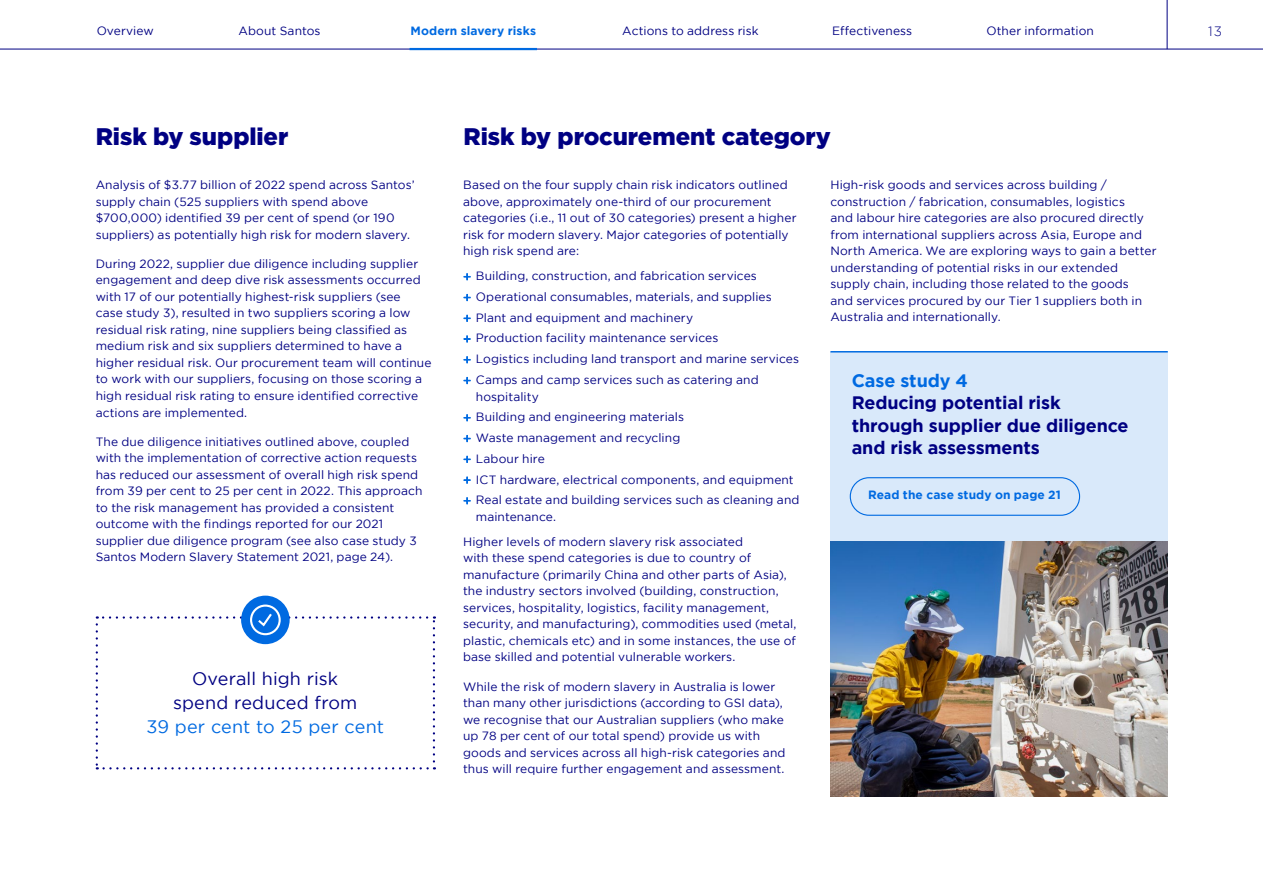
<style>
.page{position:relative;width:1263px;height:893px;background:#fff}
.page>*{position:absolute;margin:0;border:0;box-sizing:border-box;transform-origin:0 0}
.t1{font:900 24px "Gotham";letter-spacing:-.005em;color:#000082}
.t2{font:700 18px/22.5px "Gotham";letter-spacing:-.01em;color:#000082}
.t3{font:18px/24px "Gotham";letter-spacing:.005em;color:#000082;text-align:center}
.t4{font:18px "Gotham";letter-spacing:.01em;color:#006ae1}
.t5{font:700 18px "Gotham";letter-spacing:-.005em;color:#006ae1}
.t6{font:300 13.5px "Gotham";color:#000082}
.t7{font:12px/16.5px "Gotham";letter-spacing:.005em;color:#000082}
.t8{font:700 12px "Gotham";letter-spacing:.01em;color:#006ae1}
.s1{font-family:"Replica Std";font-weight:300;font-size:13.5px;color:#006ae1}
</style>
<div class="page">
<div style="left:830px;top:352px;width:338px;height:234px;background:#d9e9fa"></div>
<hr style="left:830px;top:351px;width:338px;height:2px;background:#006ae1">
<div style="left:850px;top:477px;width:230px;height:39px;border:1px solid #006ae1;border-radius:19px"></div>
<img style="left:830px;top:541px;width:338px;height:256px">
<div style="left:241px;top:596px;width:49px;height:48px;background:#006ae1;border-radius:50%"></div>
<div style="left:250px;top:605px;width:31px;height:30px;border:2px solid #fff;border-radius:50%"></div>
<svg style="left:96px;top:611px;width:339px;height:158px"></svg>
<hr style="left:1167px;top:0;width:1px;height:49px;background:#000082">
<hr style="left:0;top:49px;width:1263px;height:1px;background:#000082">
<hr style="left:409px;top:48px;width:128px;height:2px;background:#006ae1">
<p class="t7" style="left:97px;top:22px;width:59px">Overview</p>
<p class="t7" style="left:239px;top:22px;width:83px">About Santos</p>
<p class="t8" style="left:410px;top:24px;width:127px">Modern slavery risks</p>
<p class="t7" style="left:622px;top:22px;width:138px">Actions to address risk</p>
<p class="t7" style="left:832px;top:22px;width:82px">Effectiveness</p>
<p class="t7" style="left:986px;top:22px;width:109px">Other information</p>
<p class="t6" style="left:1208px;top:24px;width:16px">13</p>
<h1 class="t1" style="left:96px;top:123px;width:194px">Risk by supplier</h1>
<p class="t7" style="left:96px;top:177px;width:320px">Analysis of $3.77 billion of 2022 spend across Santos’ supply chain (525 suppliers with spend above $700,000) identified 39 per cent of spend (or 190 suppliers) as potentially high risk for modern slavery.</p>
<p class="t7" style="left:96px;top:255px;width:337px">During 2022, supplier due diligence including supplier engagement and deep dive risk assessments occurred with 17 of our potentially highest-risk suppliers (see<br>case study 3), resulted in two suppliers scoring a low residual risk rating, nine suppliers being classified as medium risk and six suppliers determined to have a higher residual risk. Our procurement team will continue to work with our suppliers, focusing on those scoring a high residual risk rating to ensure identified corrective actions are implemented.</p>
<p class="t7" style="left:96px;top:433px;width:328px">The due diligence initiatives outlined above, coupled with the implementation of corrective action requests has reduced our assessment of overall high risk spend from 39 per cent to 25 per cent in 2022. This approach to the risk management has provided a consistent outcome with the findings reported for our 2021 supplier due diligence program (see also case study 3<br>Santos Modern Slavery Statement 2021, page 24).</p>
<h2 class="t3" style="left:173px;top:667px;width:186px">Overall high risk spend reduced from</h2>
<h2 class="t4" style="left:146px;top:717px;width:239px">39 per cent to 25 per cent</h2>
<h1 class="t1" style="left:464px;top:123px;width:369px">Risk by procurement category</h1>
<p class="t7" style="left:463px;top:177px;width:335px">Based on the four supply chain risk indicators outlined above, approximately one-third of our procurement categories (i.e., 11 out of 30 categories) present a higher risk for modern slavery. Major categories of potentially high risk spend are:</p>
<p class="t7" style="left:463px;top:265px;width:337px;line-height:20.7px"><span class="s1">+</span> Building, construction, and fabrication services<br><span class="s1">+</span> Operational consumables, materials, and supplies<br><span class="s1">+</span> Plant and equipment and machinery<br><span class="s1">+</span> Production facility maintenance services<br><span class="s1">+</span> Logistics including land transport and marine services <span class="s1">+</span> Camps and camp services such as catering and</p>
<p class="t7" style="left:463px;top:386px;width:338px;line-height:20.7px;text-indent:13px">hospitality<br><span class="s1">+</span> Building and engineering materials<br><span class="s1">+</span> Waste management and recycling<br><span class="s1">+</span> Labour hire<br><span class="s1">+</span> ICT hardware, electrical components, and equipment <span class="s1">+</span> Real estate and building services such as cleaning and</p>
<p class="t7" style="left:463px;top:504px;width:281px;line-height:25px;text-indent:13px">maintenance.<br>Higher levels of modern slavery risk associated</p>
<p class="t7" style="left:463px;top:550px;width:335px">with these spend categories is due to country of manufacture (primarily China and other parts of Asia), the industry sectors involved (building, construction, services, hospitality, logistics, facility management, security, and manufacturing), commodities used (metal, plastic, chemicals etc) and in some instances, the use of base skilled and potential vulnerable workers.</p>
<p class="t7" style="left:463px;top:678px;width:324px">While the risk of modern slavery in Australia is lower than many other jurisdictions (according to GSI data), we recognise that our Australian suppliers (who make up 78 per cent of our total spend) provide us with goods and services across all high-risk categories and thus will require further engagement and assessment.</p>
<p class="t7" style="left:830px;top:176px;width:328px">High-risk goods and services across building / construction / fabrication, consumables, logistics<br>and labour hire categories are also procured directly from international suppliers across Asia, Europe and North America. We are exploring ways to gain a better understanding of potential risks in our extended supply chain, including those related to the goods<br>and services procured by our Tier 1 suppliers both in Australia and internationally.</p>
<h2 class="t5" style="left:852px;top:370px;width:118px">Case study 4</h2>
<h2 class="t2" style="left:852px;top:391px;width:278px">Reducing potential risk through supplier due diligence and risk assessments</h2>
<p class="t8" style="left:868px;top:488px;width:194px">Read the case study on page 21</p>
</div>
